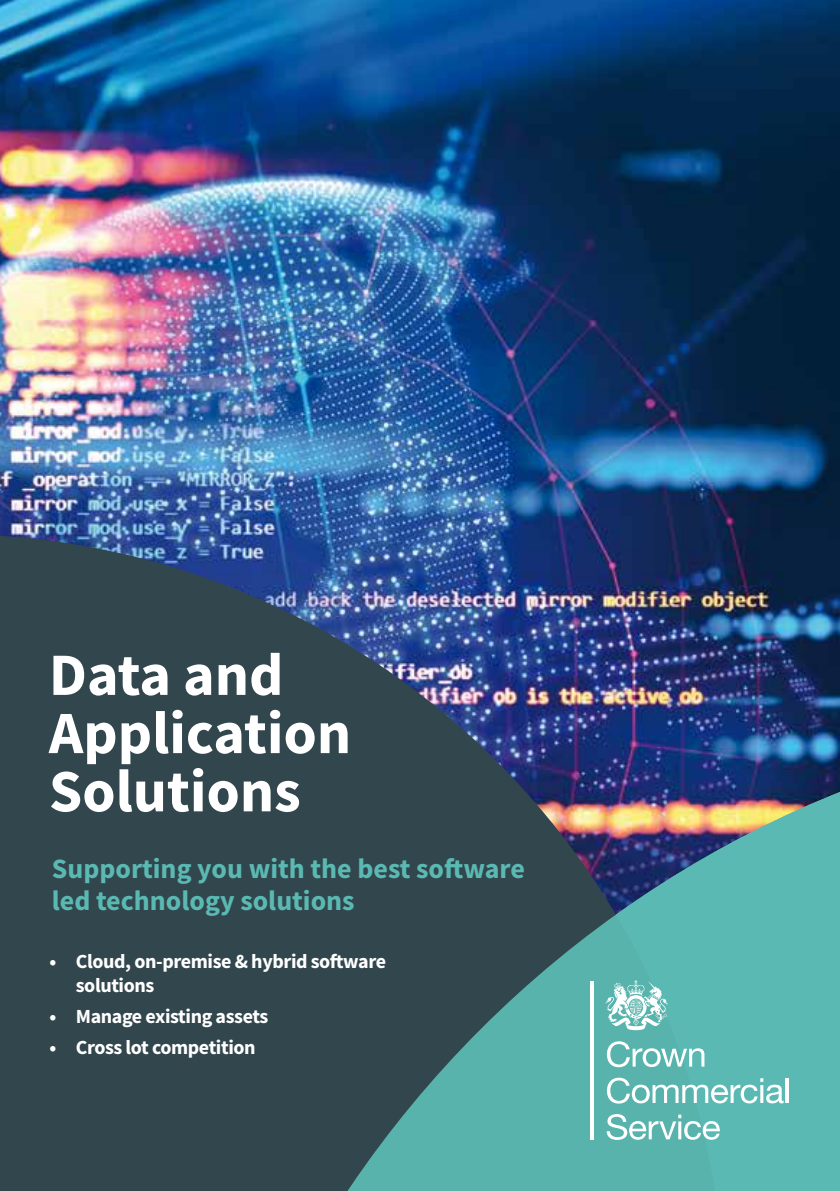
<style>
.page{position:relative;width:840px;height:1191px;background:#fff}
.page>*{position:absolute;margin:0;border:0;box-sizing:border-box;transform-origin:0 0}
.t1{font:700 60px/58.2px "Source Sans Pro";color:#fff}
.t2{font:700 28px/32px "Source Sans Pro";color:#5bb9b3}
.t3{font:700 20px/24px "Source Sans Pro";letter-spacing:-.02em;color:#fff}
</style>
<div class="page">
<img style="left:0;top:0;width:839px;height:766px">
<img style="left:0;top:534px;width:723px;height:657px">
<svg style="left:251px;top:766px;width:588px;height:425px;background:#47787c"></svg>
<hr style="left:589px;top:981px;width:3px;height:158px;background:#fff">
<svg style="left:606px;top:1041px;width:98px;height:26px"></svg>
<svg style="left:606px;top:1077px;width:177px;height:26px"></svg>
<hr style="left:785px;top:1078px;width:3px;height:25px;background:#fff">
<svg style="left:606px;top:1114px;width:113px;height:26px"></svg>
<svg style="left:605px;top:980px;width:63px;height:50px"></svg>
<h1 class="t1" style="left:49px;top:645px;width:303px">Data and<br>Application<br>Solutions</h1>
<h2 class="t2" style="left:52px;top:852px;width:474px">Supporting you with the best software led technology solutions</h2>
<p class="t3" style="left:76px;top:949px;width:311px;text-indent:-26px">• Cloud, on-premise &amp; hybrid software solutions</p>
<p class="t3" style="left:50px;top:1004px;width:220px">• Manage existing assets</p>
<p class="t3" style="left:50px;top:1035px;width:207px">• Cross lot competition</p>
</div>
